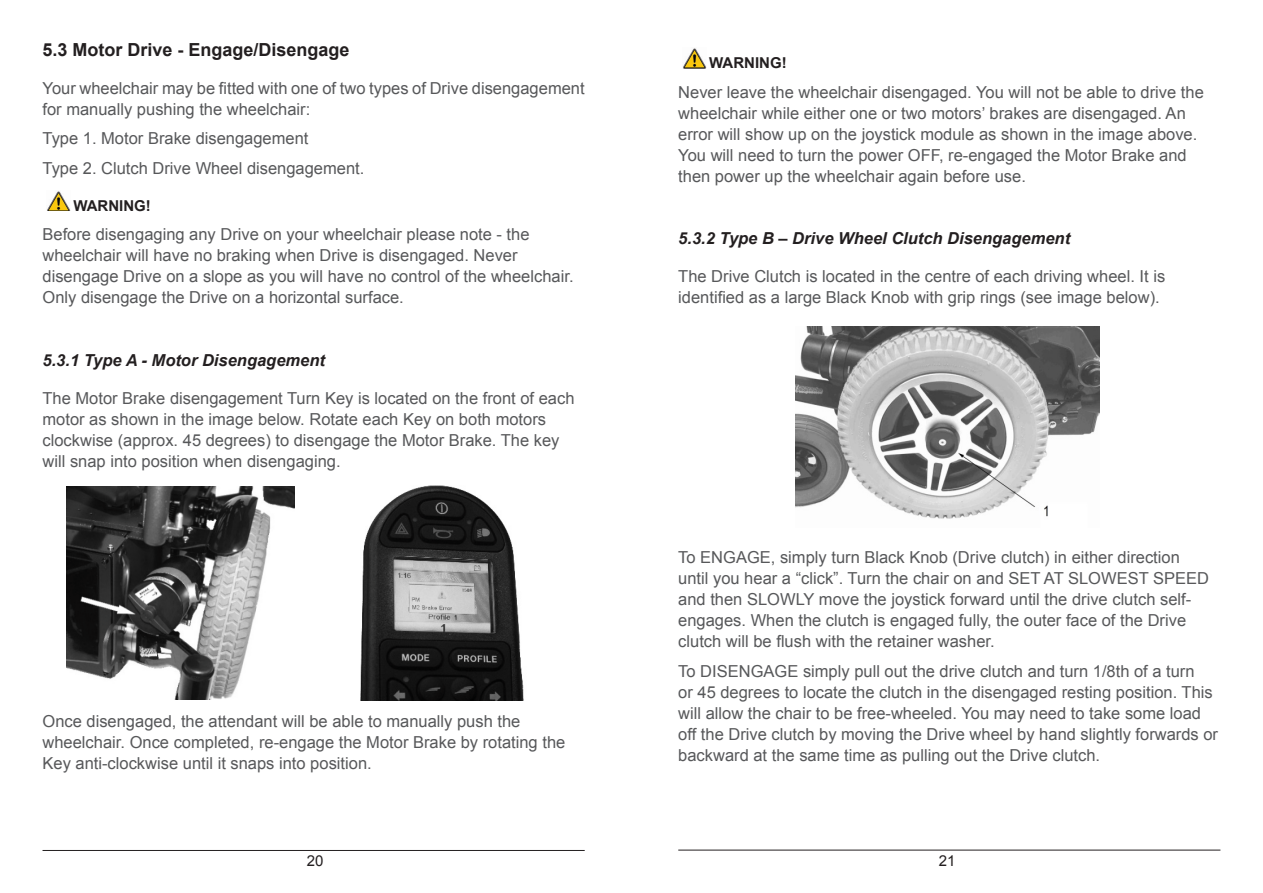
<style>
.page{position:relative;width:1263px;height:893px;background:#fff}
.page>*{position:absolute;margin:0;border:0;box-sizing:border-box;transform-origin:0 0}
.Heading_1_1{font:700 18px "Arial";color:#231f20}
.Body{font:16.5px/21px "Arial";color:#57585a}
.Heading_1_1_1{font:italic 700 16.5px "Arial";color:#231f20}
.t1{font:700 15px "Arial";color:#231f20}
.t2{font:15px "Arial";color:#231f20}
</style>
<div class="page">
<hr style="left:43px;top:850px;width:542px;height:1px;background:#231f20">
<hr style="left:678px;top:850px;width:542px;height:1px;background:#231f20">
<img style="left:47px;top:191px;width:24px;height:20px">
<img style="left:67px;top:486px;width:228px;height:214px">
<img style="left:360px;top:486px;width:164px;height:214px">
<img style="left:683px;top:48px;width:23px;height:20px">
<img style="left:795px;top:326px;width:304px;height:193px">
<p class="Heading_1_1" style="left:43px;top:37px;width:309px">5.3 Motor Drive - Engage/Disengage</p>
<p class="Body" style="left:43px;top:78px;width:544px">Your wheelchair may be fitted with one of two types of Drive disengagement for manually pushing the wheelchair:</p>
<p class="Body" style="left:43px;top:128px;width:267px">Type 1. Motor Brake disengagement</p>
<p class="Body" style="left:43px;top:158px;width:323px">Type 2. Clutch Drive Wheel disengagement.</p>
<p class="t1" style="left:73px;top:196px;width:79px">WARNING!</p>
<p class="Body" style="left:43px;top:224px;width:533px">Before disengaging any Drive on your wheelchair please note - the wheelchair will have no braking when Drive is disengaged. Never disengage Drive on a slope as you will have no control of the wheelchair.<br>Only disengage the Drive on a horizontal surface.</p>
<p class="Heading_1_1_1" style="left:43px;top:349px;width:284px">5.3.1 Type A - Motor Disengagement</p>
<p class="Body" style="left:43px;top:387px;width:533px">The Motor Brake disengagement Turn Key is located on the front of each motor as shown in the image below. Rotate each Key on both motors clockwise (approx. 45 degrees) to disengage the Motor Brake. The key will snap into position when disengaging.</p>
<p class="Body" style="left:43px;top:711px;width:524px">Once disengaged, the attendant will be able to manually push the wheelchair. Once completed, re-engage the Motor Brake by rotating the<br>Key anti-clockwise until it snaps into position.</p>
<p class="t1" style="left:709px;top:53px;width:79px">WARNING!</p>
<p class="Body" style="left:678px;top:81px;width:527px">Never leave the wheelchair disengaged. You will not be able to drive the wheelchair while either one or two motors’ brakes are disengaged. An error will show up on the joystick module as shown in the image above.<br>You will need to turn the power OFF, re-engaged the Motor Brake and then power up the wheelchair again before use.</p>
<p class="Heading_1_1_1" style="left:678px;top:227px;width:393px">5.3.2 Type B – Drive Wheel Clutch Disengagement</p>
<p class="Body" style="left:678px;top:265px;width:488px">The Drive Clutch is located in the centre of each driving wheel. It is identified as a large Black Knob with grip rings (see image below).</p>
<p class="Body" style="left:678px;top:547px;width:532px">To ENGAGE, simply turn Black Knob (Drive clutch) in either direction until you hear a “click”. Turn the chair on and SET AT SLOWEST SPEED and then SLOWLY move the joystick forward until the drive clutch self&shy;engages. When the clutch is engaged fully, the outer face of the Drive clutch will be flush with the retainer washer.</p>
<p class="Body" style="left:678px;top:660px;width:541px">To DISENGAGE simply pull out the drive clutch and turn 1/8th of a turn<br>or 45 degrees to locate the clutch in the disengaged resting position. This will allow the chair to be free-wheeled. You may need to take some load off the Drive clutch by moving the Drive wheel by hand slightly forwards or backward at the same time as pulling out the Drive clutch.</p>
<p class="t2" style="left:307px;top:851px;width:18px">20</p>
<p class="t2" style="left:939px;top:851px;width:18px">21</p>
</div>
